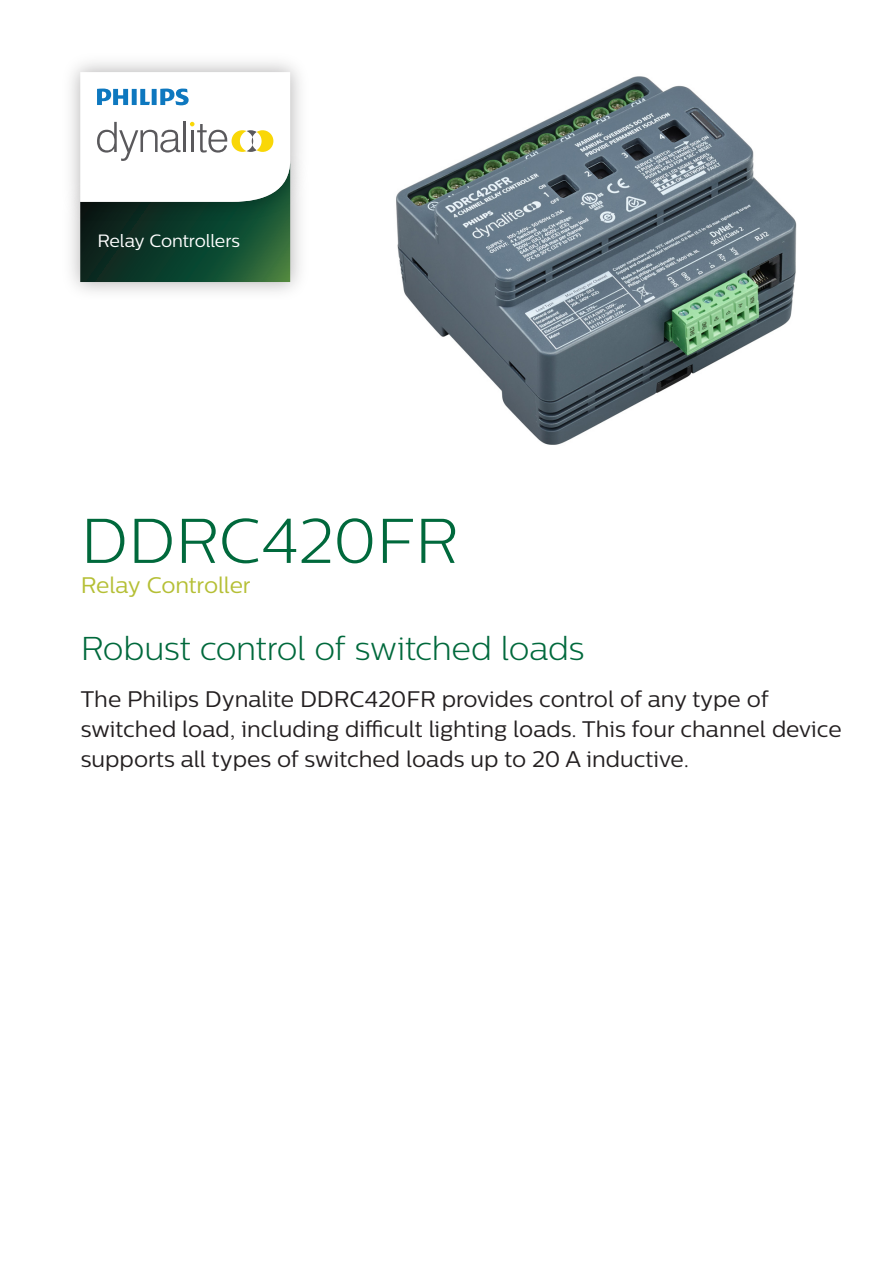
<style>
.page{position:relative;width:893px;height:1263px;background:#fff}
.page>*{position:absolute;margin:0;border:0;box-sizing:border-box;transform-origin:0 0}
.Cover_Product_Name{font:300 63px "Centrale Sans";color:#00693c}
.Cover_Wow_Statement{font:300 33px "Centrale Sans";letter-spacing:-.01em;color:#00693c}
.Cover_Overview__15pt{font:22.5px/30px "Centrale Sans";color:#231f20}
.Cover_Product_Identi{font:22.5px "Centrale Sans";letter-spacing:-.015em;color:#b5bf35}
.t1{font:17.7px "Centrale Sans";letter-spacing:-.01em;color:#fff}
</style>
<div class="page">
<img style="left:71px;top:227px;width:229px;height:65px">
<img style="left:71px;top:62px;width:229px;height:165px">
<svg style="left:80px;top:72px;width:210px;height:210px"></svg>
<img style="left:396px;top:76px;width:400px;height:369px">
<p class="t1" style="left:97px;top:230px;width:144px">Relay Controllers</p>
<p class="Cover_Product_Name" style="left:81px;top:505px;width:379px">DDRC420FR</p>
<p class="Cover_Product_Identi" style="left:81px;top:572px;width:172px">Relay Controller</p>
<p class="Cover_Wow_Statement" style="left:81px;top:630px;width:505px">Robust control of switched loads</p>
<p class="Cover_Overview__15pt" style="left:81px;top:684px;width:762px">The Philips Dynalite DDRC420FR provides control of any type of switched load, including difficult lighting loads. This four channel device supports all types of switched loads up to 20 A inductive.</p>
</div>
